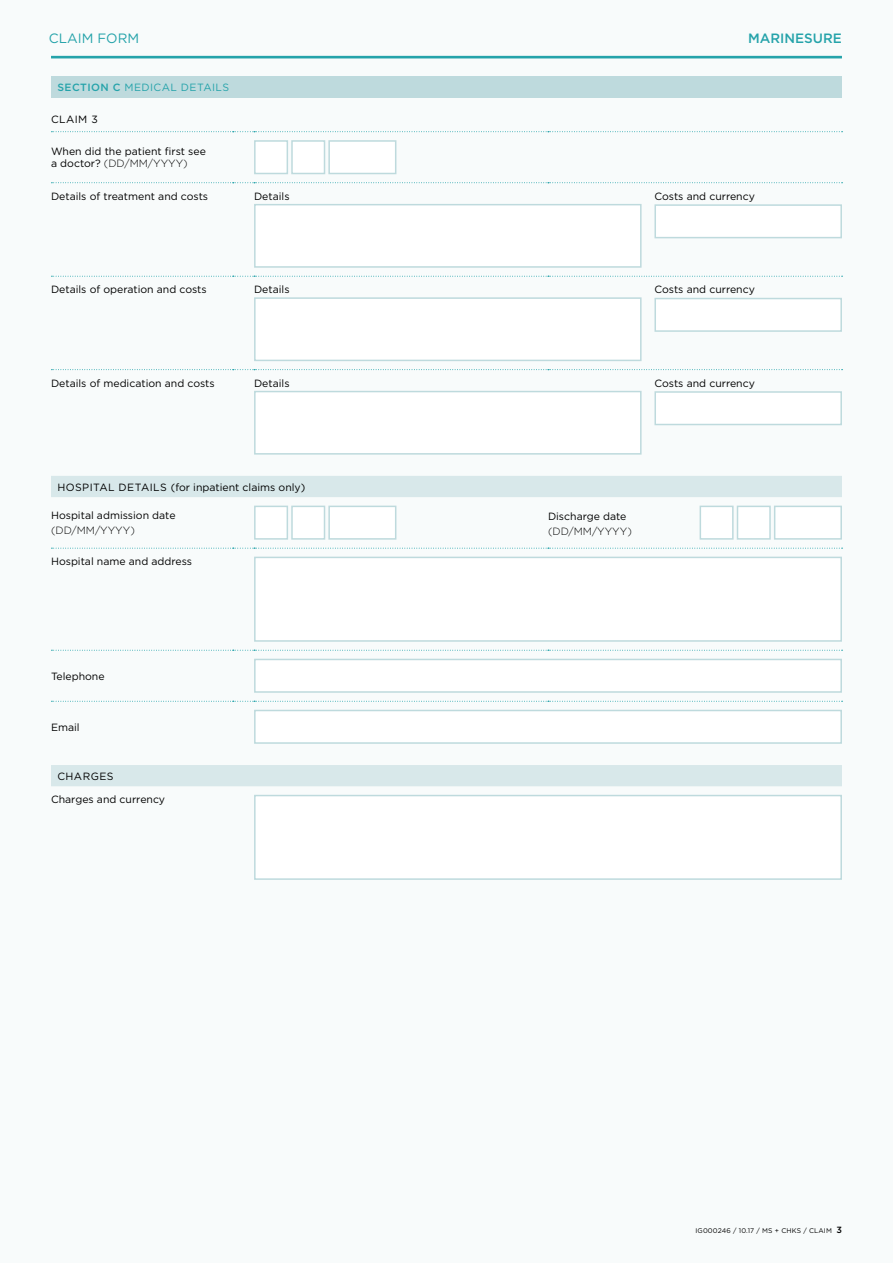
<style>
.page{position:relative;width:893px;height:1263px;background:#f8fbfb}
.page>*{position:absolute;margin:0;border:0;box-sizing:border-box;transform-origin:0 0}
.t1{font:500 13.5px "Gotham";color:#25a3aa}
.t2{font:13.5px "Gotham";color:#25a3aa}
.t3{font:10.5px/12px "Gotham";color:#000}
.t4{font:300 10.5px "Gotham";color:#000}
.t5{font:10.5px "Gotham";letter-spacing:.04em;color:#25a3aa}
.t6{font:10.5px "Gotham";letter-spacing:.04em;color:#000}
.t7{font:6.75px "Gotham";letter-spacing:.02em;color:#000}
.s1{font-weight:500}
.s2{font-weight:300}
.s3{font-weight:500;font-size:9px}
</style>
<div class="page">
<hr style="left:51px;top:56px;width:791px;height:2px;background:#25a3aa">
<div style="left:51px;top:77px;width:791px;height:21px;background:#bedadd"></div>
<svg style="left:51px;top:476px;width:791px;height:310px"></svg>
<svg style="left:51px;top:131px;width:792px;height:1px"></svg>
<svg style="left:51px;top:182px;width:792px;height:1px"></svg>
<svg style="left:51px;top:276px;width:792px;height:1px"></svg>
<svg style="left:51px;top:369px;width:792px;height:1px"></svg>
<svg style="left:51px;top:548px;width:792px;height:1px"></svg>
<svg style="left:51px;top:650px;width:792px;height:1px"></svg>
<svg style="left:51px;top:701px;width:792px;height:1px"></svg>
<div style="left:254px;top:140px;width:34px;height:34px;background:#fff;border:2px solid #bedadd"></div>
<div style="left:291px;top:140px;width:34px;height:34px;background:#fff;border:2px solid #bedadd"></div>
<div style="left:328px;top:140px;width:68px;height:34px;background:#fff;border:2px solid #bedadd"></div>
<div style="left:254px;top:204px;width:388px;height:64px;background:#fff;border:2px solid #bedadd"></div>
<div style="left:654px;top:204px;width:188px;height:34px;background:#fff;border:2px solid #bedadd"></div>
<div style="left:254px;top:297px;width:388px;height:64px;background:#fff;border:2px solid #bedadd"></div>
<div style="left:654px;top:298px;width:188px;height:34px;background:#fff;border:2px solid #bedadd"></div>
<div style="left:254px;top:391px;width:388px;height:64px;background:#fff;border:2px solid #bedadd"></div>
<div style="left:654px;top:391px;width:188px;height:34px;background:#fff;border:2px solid #bedadd"></div>
<div style="left:254px;top:506px;width:34px;height:34px;background:#fff;border:2px solid #bedadd"></div>
<div style="left:291px;top:506px;width:34px;height:34px;background:#fff;border:2px solid #bedadd"></div>
<div style="left:328px;top:506px;width:68px;height:34px;background:#fff;border:2px solid #bedadd"></div>
<div style="left:700px;top:506px;width:34px;height:34px;background:#fff;border:2px solid #bedadd"></div>
<div style="left:737px;top:506px;width:34px;height:34px;background:#fff;border:2px solid #bedadd"></div>
<div style="left:774px;top:506px;width:68px;height:34px;background:#fff;border:2px solid #bedadd"></div>
<div style="left:254px;top:557px;width:588px;height:85px;background:#fff;border:2px solid #bedadd"></div>
<div style="left:254px;top:659px;width:588px;height:34px;background:#fff;border:2px solid #bedadd"></div>
<div style="left:254px;top:710px;width:588px;height:34px;background:#fff;border:2px solid #bedadd"></div>
<div style="left:254px;top:795px;width:588px;height:85px;background:#fff;border:2px solid #bedadd"></div>
<p class="t2" style="left:49px;top:29px;width:92px">CLAIM FORM</p>
<p class="t1" style="left:748px;top:29px;width:95px">MARINESURE</p>
<p class="t5" style="left:57px;top:81px;width:173px"><span class="s1">SECTION C</span> MEDICAL DETAILS</p>
<p class="t3" style="left:51px;top:113px;width:48px">CLAIM 3</p>
<p class="t3" style="left:51px;top:145px;width:156px">When did the patient first see a doctor? <span class="s2">(DD/MM/YYYY)</span></p>
<p class="t3" style="left:51px;top:190px;width:159px">Details of treatment and costs</p>
<p class="t3" style="left:254px;top:190px;width:37px">Details</p>
<p class="t3" style="left:654px;top:190px;width:102px">Costs and currency</p>
<p class="t3" style="left:51px;top:283px;width:157px">Details of operation and costs</p>
<p class="t3" style="left:254px;top:283px;width:37px">Details</p>
<p class="t3" style="left:654px;top:283px;width:102px">Costs and currency</p>
<p class="t3" style="left:51px;top:377px;width:165px">Details of medication and costs</p>
<p class="t3" style="left:254px;top:377px;width:37px">Details</p>
<p class="t3" style="left:654px;top:377px;width:102px">Costs and currency</p>
<p class="t3" style="left:57px;top:481px;width:249px">HOSPITAL DETAILS (for inpatient claims only)</p>
<p class="t3" style="left:51px;top:509px;width:126px">Hospital admission date</p>
<p class="t4" style="left:51px;top:524px;width:85px">(DD/MM/YYYY)</p>
<p class="t3" style="left:51px;top:555px;width:143px">Hospital name and address</p>
<p class="t3" style="left:51px;top:670px;width:55px">Telephone</p>
<p class="t3" style="left:51px;top:721px;width:30px">Email</p>
<p class="t6" style="left:57px;top:769px;width:58px">CHARGES</p>
<p class="t3" style="left:51px;top:793px;width:116px">Charges and currency</p>
<p class="t3" style="left:548px;top:510px;width:80px">Discharge date</p>
<p class="t4" style="left:548px;top:524px;width:85px">(DD/MM/YYYY)</p>
<p class="t7" style="left:695px;top:1226px;width:148px">IG000246 / 10.17 / MS + CHKS / CLAIM <span class="s3">3</span></p>
</div>
